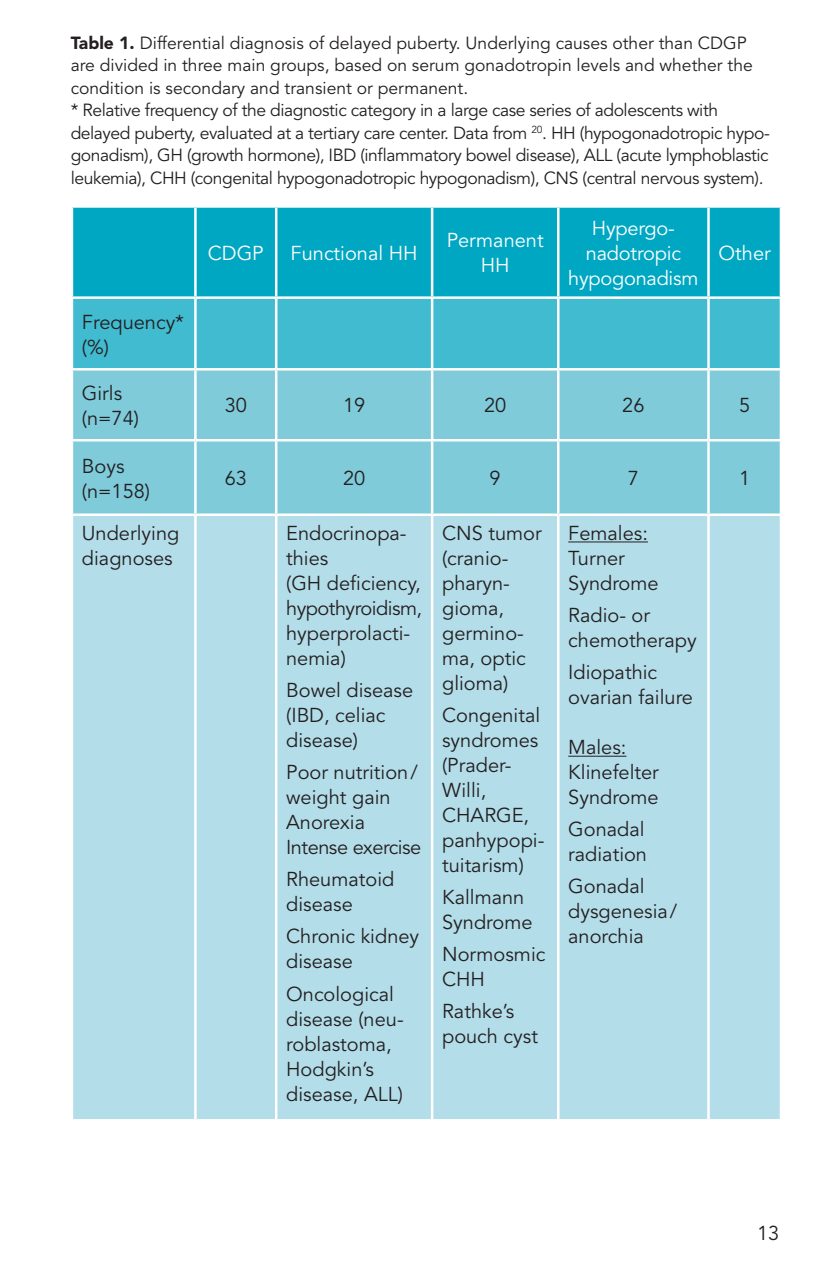
<style>
.page{position:relative;width:815px;height:1276px;background:#fff}
.page>*{position:absolute;margin:0;border:0;box-sizing:border-box;transform-origin:0 0}
.Text{font:20px/25px "Avenir";color:#231f20}
.Text-2{font:20px/25px "Avenir";letter-spacing:-.005em;color:#fff;text-align:center}
.Text-3{font:20px "Avenir";letter-spacing:-.025em;color:#231f20}
.Legende{font:17.5px/22.5px "Avenir";letter-spacing:-.025em;color:#231f20}
.Legende-2{font:17.5px/22.5px "Avenir";color:#231f20}
.s1{font-weight:900}
</style>
<div class="page">
<div style="left:73px;top:208px;width:707px;height:88px;background:#00a7c2"></div>
<div style="left:73px;top:299px;width:707px;height:69px;background:#41bbcf"></div>
<div style="left:73px;top:370px;width:707px;height:143px;background:#7fcbda"></div>
<div style="left:73px;top:516px;width:707px;height:603px;background:#b3dde9"></div>
<hr style="left:194px;top:208px;width:3px;height:88px;background:#fff">
<hr style="left:275px;top:208px;width:2px;height:88px;background:#fff">
<hr style="left:431px;top:208px;width:2px;height:88px;background:#fff">
<hr style="left:557px;top:208px;width:2px;height:88px;background:#fff">
<hr style="left:707px;top:208px;width:3px;height:88px;background:#fff">
<hr style="left:194px;top:299px;width:3px;height:69px;background:#fff">
<hr style="left:275px;top:299px;width:2px;height:69px;background:#fff">
<hr style="left:431px;top:299px;width:2px;height:69px;background:#fff">
<hr style="left:557px;top:299px;width:2px;height:69px;background:#fff">
<hr style="left:707px;top:299px;width:3px;height:69px;background:#fff">
<hr style="left:194px;top:370px;width:3px;height:69px;background:#fff">
<hr style="left:275px;top:370px;width:2px;height:69px;background:#fff">
<hr style="left:431px;top:370px;width:2px;height:69px;background:#fff">
<hr style="left:557px;top:370px;width:2px;height:69px;background:#fff">
<hr style="left:707px;top:370px;width:3px;height:69px;background:#fff">
<hr style="left:71px;top:439px;width:124px;height:2px;background:#fff">
<hr style="left:195px;top:439px;width:81px;height:2px;background:#fff">
<hr style="left:194px;top:441px;width:3px;height:72px;background:#fff">
<hr style="left:276px;top:439px;width:156px;height:2px;background:#fff">
<hr style="left:275px;top:441px;width:2px;height:72px;background:#fff">
<hr style="left:432px;top:439px;width:126px;height:2px;background:#fff">
<hr style="left:431px;top:441px;width:2px;height:72px;background:#fff">
<hr style="left:558px;top:439px;width:150px;height:2px;background:#fff">
<hr style="left:557px;top:441px;width:2px;height:72px;background:#fff">
<hr style="left:708px;top:439px;width:74px;height:2px;background:#fff">
<hr style="left:707px;top:441px;width:3px;height:72px;background:#fff">
<hr style="left:194px;top:516px;width:3px;height:603px;background:#fff">
<hr style="left:275px;top:516px;width:2px;height:603px;background:#fff">
<hr style="left:431px;top:516px;width:2px;height:603px;background:#fff">
<hr style="left:557px;top:516px;width:2px;height:603px;background:#fff">
<hr style="left:707px;top:516px;width:3px;height:603px;background:#fff">
<hr style="left:568px;top:541px;width:80px;height:1px;background:#231f20">
<hr style="left:568px;top:755px;width:58px;height:1px;background:#231f20">
<p class="Legende-2" style="left:71px;top:32px;width:684px"><span class="s1">Table 1.</span> Differential diagnosis of delayed puberty. Underlying causes other than CDGP are divided in three main groups, based on serum gonadotropin levels and whether the condition is secondary and transient or permanent.</p>
<p class="Legende" style="left:71px;top:99px;width:701px">* Relative frequency of the diagnostic category in a large case series of adolescents with delayed puberty, evaluated at a tertiary care center. Data from <sup>20</sup>. HH (hypogonadotropic hypo&shy;gonadism), GH (growth hormone), IBD (inflammatory bowel disease), ALL (acute lymphoblastic leukemia), CHH (congenital hypogonadotropic hypogonadism), CNS (central nervous system).</p>
<p class="Text" style="left:82px;top:310px;width:104px">Frequency* (%)</p>
<p class="Text" style="left:82px;top:381px;width:42px">Girls</p>
<p class="Text" style="left:82px;top:406px;width:59px">(n=74)</p>
<p class="Text" style="left:82px;top:454px;width:70px">Boys (n=158)</p>
<p class="Text-2" style="left:208px;top:241px;width:57px">CDGP</p>
<p class="Text-2" style="left:291px;top:241px;width:129px">Functional HH</p>
<p class="Text-2" style="left:447px;top:228px;width:99px">Permanent<br>HH</p>
<p class="Text-2" style="left:568px;top:216px;width:132px">Hypergo&shy;nadotropic hypogonadism</p>
<p class="Text-2" style="left:719px;top:241px;width:54px">Other</p>
<p class="Text" style="left:225px;top:393px;width:24px">30</p>
<p class="Text" style="left:343px;top:393px;width:24px">19</p>
<p class="Text" style="left:484px;top:393px;width:24px">20</p>
<p class="Text" style="left:622px;top:393px;width:24px">26</p>
<p class="Text" style="left:739px;top:393px;width:13px">5</p>
<p class="Text" style="left:225px;top:466px;width:24px">63</p>
<p class="Text" style="left:343px;top:466px;width:24px">20</p>
<p class="Text" style="left:490px;top:466px;width:13px">9</p>
<p class="Text" style="left:628px;top:466px;width:13px">7</p>
<p class="Text" style="left:739px;top:466px;width:13px">1</p>
<p class="Text" style="left:82px;top:521px;width:99px">Underlying diagnoses</p>
<p class="Text" style="left:286px;top:521px;width:122px">Endocrinopa&shy;thies</p>
<p class="Text" style="left:286px;top:571px;width:137px">(GH deficiency, hypothyroidism, hyperprolacti&shy;nemia)</p>
<p class="Text" style="left:286px;top:678px;width:129px">Bowel disease</p>
<p class="Text" style="left:286px;top:703px;width:101px">(IBD, celiac disease)</p>
<p class="Text" style="left:286px;top:760px;width:133px">Poor nutrition/ weight gain</p>
<p class="Text" style="left:286px;top:810px;width:80px">Anorexia</p>
<p class="Text-3" style="left:286px;top:836px;width:137px">Intense exercise</p>
<p class="Text" style="left:286px;top:867px;width:110px">Rheumatoid disease</p>
<p class="Text" style="left:286px;top:924px;width:135px">Chronic kidney disease</p>
<p class="Text" style="left:286px;top:981px;width:119px">Oncological disease (neu&shy;roblastoma,<br>Hodgkin’s disease, ALL)</p>
<p class="Text" style="left:442px;top:521px;width:101px">CNS tumor (cranio&shy;pharyn&shy;gioma, germino&shy;ma, optic glioma)</p>
<p class="Text" style="left:442px;top:703px;width:100px;text-align:justify">Congenital syndromes (Prader-</p>
<p class="Text" style="left:442px;top:778px;width:104px">Willi,<br>CHARGE, panhypopi&shy;tuitarism)</p>
<p class="Text" style="left:442px;top:885px;width:92px">Kallmann<br>Syndrome</p>
<p class="Text" style="left:442px;top:942px;width:105px">Normosmic<br>CHH</p>
<p class="Text" style="left:442px;top:999px;width:97px">Rathke’s pouch cyst</p>
<p class="Text" style="left:568px;top:521px;width:81px">Females:</p>
<p class="Text" style="left:568px;top:546px;width:58px">Turner</p>
<p class="Text" style="left:568px;top:571px;width:92px">Syndrome</p>
<p class="Text" style="left:568px;top:603px;width:83px">Radio- or</p>
<p class="Text" style="left:568px;top:628px;width:130px">chemotherapy</p>
<p class="Text" style="left:568px;top:660px;width:126px">Idiopathic ovarian failure</p>
<p class="Text" style="left:568px;top:735px;width:60px">Males:</p>
<p class="Text" style="left:568px;top:760px;width:92px">Klinefelter<br>Syndrome</p>
<p class="Text" style="left:568px;top:817px;width:80px">Gonadal radiation</p>
<p class="Text" style="left:568px;top:874px;width:78px">Gonadal</p>
<p class="Text" style="left:568px;top:899px;width:111px">dysgenesia/</p>
<p class="Text" style="left:568px;top:924px;width:77px">anorchia</p>
<p class="Text" style="left:757px;top:1221px;width:24px">13</p>
</div>
